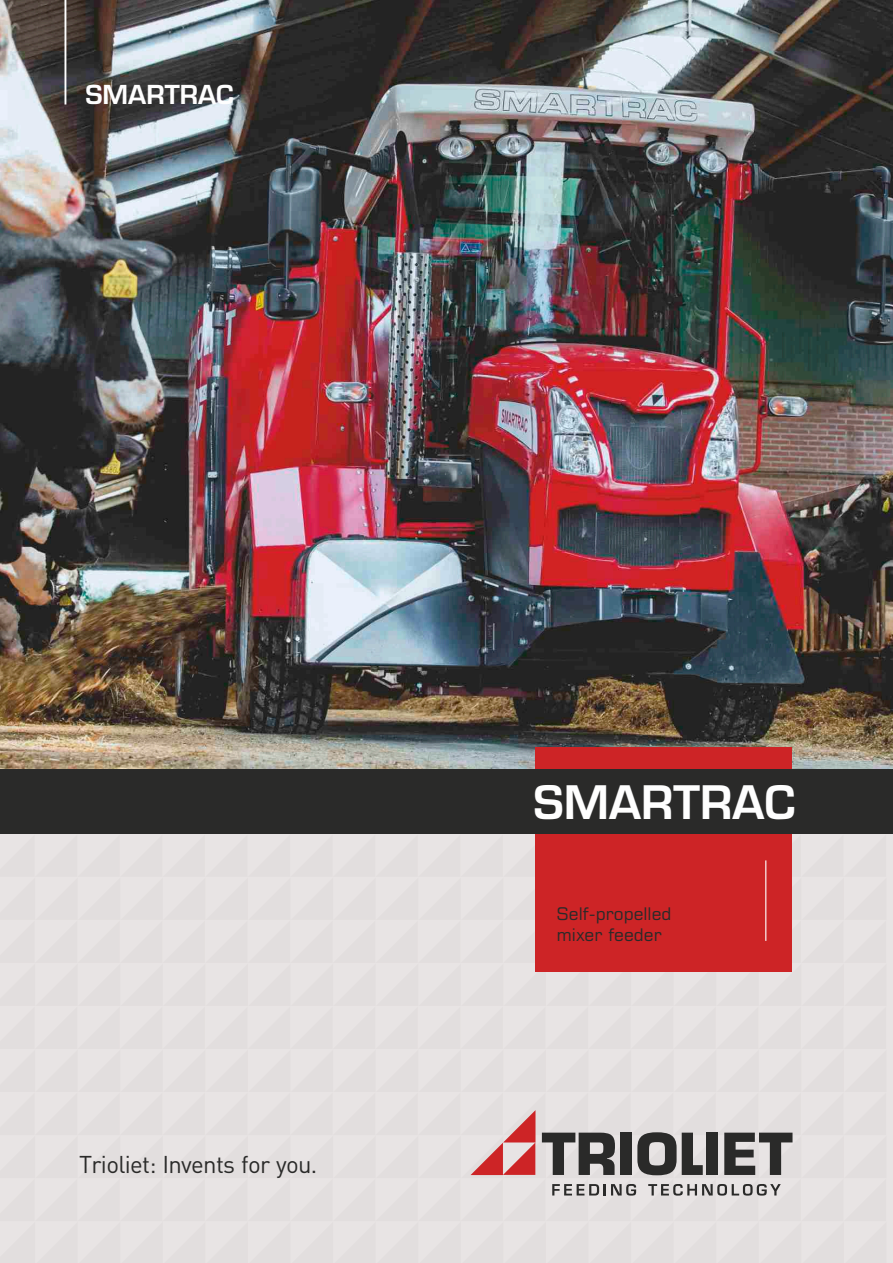
<style>
.page{position:relative;width:893px;height:1263px;background:#fff}
.page>*{position:absolute;margin:0;border:0;box-sizing:border-box;transform-origin:0 0}
.t1{font:45px "Square 721 Dm Normal";color:#fefefe}
.t2{font:25.5px "Square 721 Dm Normal";color:#fefefe}
.t3{font:24px "DIN";letter-spacing:-.03em;color:#2a2a29}
.t4{font:17.4px/21.3px "Square 721 BT";color:#2a2a29}
</style>
<div class="page">
<img style="left:0;top:0;width:893px;height:769px">
<div style="left:536px;top:748px;width:256px;height:224px;background:#cd2426"></div>
<svg style="left:0;top:833px;width:886px;height:430px;background:#decaca"></svg>
<div style="left:0;top:769px;width:893px;height:64px;background:#2a2a29"></div>
<hr style="left:765px;top:860px;width:1px;height:81px;background:#fefefe">
<hr style="left:64px;top:0;width:2px;height:105px;background:#fefefe">
<h2 class="t2" style="left:85px;top:85px;width:150px">SMARTRAC</h2>
<h3 class="t3" style="left:79px;top:1149px;width:240px">Trioliet: Invents for you.</h3>
<h1 class="t1" style="left:533px;top:785px;width:264px">SMARTRAC</h1>
<p class="t4" style="left:557px;top:905px;width:116px">Self-propelled mixer feeder</p>
</div>
